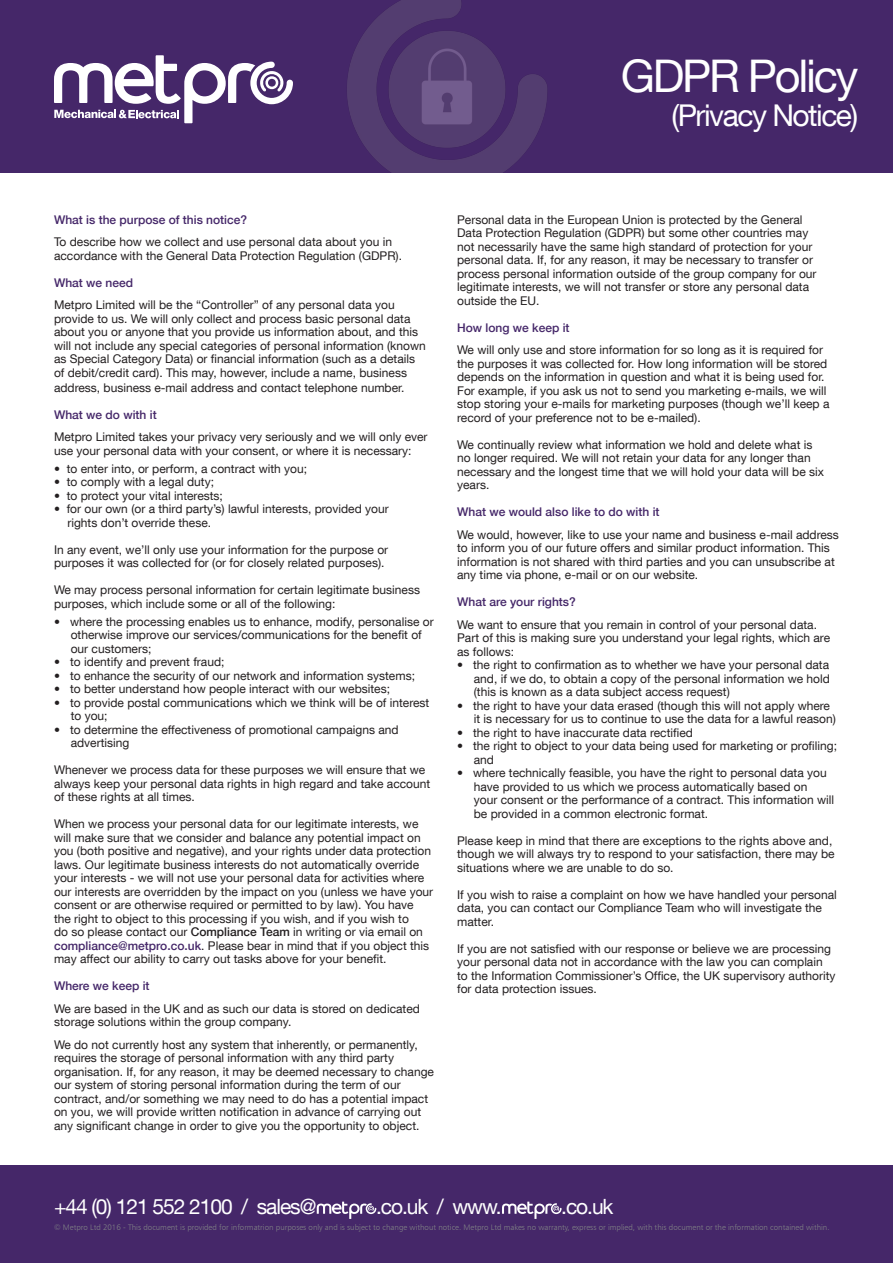
<style>
.page{position:relative;width:893px;height:1263px;background:#fff}
.page>*{position:absolute;margin:0;border:0;box-sizing:border-box;transform-origin:0 0}
.t1{font:45px "Helvetica Neue LT Com";letter-spacing:-.05em;color:#fff}
.t2{font:30px "Helvetica Neue LT Com";letter-spacing:-.05em;color:#fff}
.t3{font:21px "Helvetica Neue LT Com";letter-spacing:-.05em;color:#fff}
.t4{font:12px/13.5px "Helvetica Neue LT Com";color:#231f20}
.t5{font:500 12px "Helvetica Neue LT Com";color:#452769}
.t6{font:7.95px "Humanist 777 BT Light B";color:#808285}
.s1{font-weight:500}
.s2{font-weight:500;color:#452769}
</style>
<div class="page">
<div style="left:1px;top:0;width:892px;height:172px;background:#452769"></div>
<img style="left:343px;top:0;width:208px;height:173px">
<svg style="left:54px;top:55px;width:239px;height:68px"></svg>
<div style="left:0;top:1165px;width:893px;height:98px;background:#452769"></div>
<svg style="left:317px;top:1201px;width:59px;height:18px"></svg>
<svg style="left:502px;top:1201px;width:60px;height:18px"></svg>
<p class="t1" style="left:621px;top:48px;width:239px">GDPR Policy</p>
<p class="t2" style="left:671px;top:97px;width:188px">(Privacy Notice)</p>
<p class="t5" style="left:54px;top:212px;width:195px">What is the purpose of this notice?</p>
<p class="t4" style="left:54px;top:235px;width:350px">To describe how we collect and use personal data about you in accordance with the General Data Protection Regulation (GDPR).</p>
<p class="t5" style="left:54px;top:275px;width:81px">What we need</p>
<p class="t4" style="left:54px;top:298px;width:373px">Metpro Limited will be the “Controller” of any personal data you provide to us. We will only collect and process basic personal data about you or anyone that you provide us information about, and this will not include any special categories of personal information (known as Special Category Data) or financial information (such as a details of debit/credit card). This may, however, include a name, business</p>
<p class="t4" style="left:54px;top:380px;width:352px">address, business e-mail address and contact telephone number.</p>
<p class="t5" style="left:54px;top:407px;width:104px">What we do with it</p>
<p class="t4" style="left:54px;top:430px;width:375px">Metpro Limited takes your privacy very seriously and we will only ever use your personal data with your consent, or where it is necessary:</p>
<p class="t4" style="left:54px;top:461px;width:255px">• to enter into, or perform, a contract with you;</p>
<p class="t4" style="left:54px;top:475px;width:162px">• to comply with a legal duty;</p>
<p class="t4" style="left:54px;top:488px;width:170px">• to protect your vital interests;</p>
<p class="t4" style="left:54px;top:502px;width:336px">• for our own (or a third party’s) lawful interests, provided your</p>
<p class="t4" style="left:67px;top:515px;width:145px">rights don’t override these.</p>
<p class="t4" style="left:54px;top:542px;width:336px">In any event, we’ll only use your information for the purpose or purposes it was collected for (or for closely related purposes).</p>
<p class="t4" style="left:54px;top:583px;width:368px">We may process personal information for certain legitimate business purposes, which include some or all of the following:</p>
<p class="t4" style="left:54px;top:614px;width:381px">• where the processing enables us to enhance, modify, personalise or</p>
<p class="t4" style="left:71px;top:628px;width:353px">otherwise improve our services/communications for the benefit of</p>
<p class="t4" style="left:71px;top:641px;width:82px">our customers;</p>
<p class="t4" style="left:54px;top:655px;width:172px">• to identify and prevent fraud;</p>
<p class="t4" style="left:54px;top:668px;width:362px">• to enhance the security of our network and information systems;</p>
<p class="t4" style="left:54px;top:682px;width:338px">• to better understand how people interact with our websites;</p>
<p class="t4" style="left:54px;top:695px;width:377px">• to provide postal communications which we think will be of interest</p>
<p class="t4" style="left:71px;top:709px;width:38px">to you;</p>
<p class="t4" style="left:54px;top:722px;width:346px">• to determine the effectiveness of promotional campaigns and</p>
<p class="t4" style="left:71px;top:736px;width:60px">advertising</p>
<p class="t4" style="left:54px;top:763px;width:378px">Whenever we process data for these purposes we will ensure that we always keep your personal data rights in high regard and take account of these rights at all times.</p>
<p class="t4" style="left:54px;top:817px;width:381px">When we process your personal data for our legitimate interests, we will make sure that we consider and balance any potential impact on you (both positive and negative), and your rights under data protection laws. Our legitimate business interests do not automatically override your interests - we will not use your personal data for activities where our interests are overridden by the impact on you (unless we have your consent or are otherwise required or permitted to by law). You have the right to object to this processing if you wish, and if you wish to<br>do so please contact our <span class="s1">Compliance Team</span> in writing or via email on <span class="s2">compliance@metpro.co.uk</span>. Please bear in mind that if you object this may affect our ability to carry out tasks above for your benefit.</p>
<p class="t5" style="left:54px;top:979px;width:97px">Where we keep it</p>
<p class="t4" style="left:54px;top:1001px;width:367px">We are based in the UK and as such our data is stored on dedicated storage solutions within the group company.</p>
<p class="t4" style="left:54px;top:1037px;width:381px">We do not currently host any system that inherently, or permanently, requires the storage of personal information with any third party organisation. If, for any reason, it may be deemed necessary to change our system of storing personal information during the term of our contract, and/or something we may need to do has a potential impact on you, we will provide written notification in advance of carrying out any significant change in order to give you the opportunity to object.</p>
<p class="t4" style="left:457px;top:212px;width:361px">Personal data in the European Union is protected by the General Data Protection Regulation (GDPR) but some other countries may not necessarily have the same high standard of protection for your personal data. If, for any reason, it may be necessary to transfer or process personal information outside of the group company for our legitimate interests, we will not transfer or store any personal data outside the EU.</p>
<p class="t5" style="left:457px;top:320px;width:114px">How long we keep it</p>
<p class="t4" style="left:457px;top:343px;width:374px">We will only use and store information for so long as it is required for the purposes it was collected for. How long information will be stored depends on the information in question and what it is being used for.<br>For example, if you ask us not to send you marketing e-mails, we will stop storing your e-mails for marketing purposes (though we’ll keep a record of your preference not to be e-mailed).</p>
<p class="t4" style="left:457px;top:437px;width:368px">We continually review what information we hold and delete what is no longer required. We will not retain your data for any longer than necessary and the longest time that we will hold your data will be six years.</p>
<p class="t5" style="left:457px;top:505px;width:204px">What we would also like to do with it</p>
<p class="t4" style="left:457px;top:527px;width:383px">We would, however, like to use your name and business e-mail address to inform you of our future offers and similar product information. This information is not shared with third parties and you can unsubscribe at any time via phone, e-mail or on our website.</p>
<p class="t5" style="left:457px;top:595px;width:120px">What are your rights?</p>
<p class="t4" style="left:457px;top:617px;width:374px">We want to ensure that you remain in control of your personal data.<br>Part of this is making sure you understand your legal rights, which are as follows:</p>
<p class="t4" style="left:457px;top:658px;width:374px">• the right to confirmation as to whether we have your personal data</p>
<p class="t4" style="left:474px;top:671px;width:358px">and, if we do, to obtain a copy of the personal information we hold</p>
<p class="t4" style="left:474px;top:685px;width:258px">(this is known as a data subject access request)</p>
<p class="t4" style="left:457px;top:698px;width:374px">• the right to have your data erased (though this will not apply where</p>
<p class="t4" style="left:474px;top:712px;width:364px">it is necessary for us to continue to use the data for a lawful reason)</p>
<p class="t4" style="left:457px;top:725px;width:237px">• the right to have inaccurate data rectified</p>
<p class="t4" style="left:457px;top:739px;width:381px">• the right to object to your data being used for marketing or profiling;</p>
<p class="t4" style="left:474px;top:752px;width:22px">and</p>
<p class="t4" style="left:457px;top:766px;width:371px">• where technically feasible, you have the right to personal data you</p>
<p class="t4" style="left:474px;top:779px;width:335px">have provided to us which we process automatically based on</p>
<p class="t4" style="left:474px;top:793px;width:362px">your consent or the performance of a contract. This information will</p>
<p class="t4" style="left:474px;top:806px;width:236px">be provided in a common electronic format.</p>
<p class="t4" style="left:457px;top:833px;width:379px">Please keep in mind that there are exceptions to the rights above and, though we will always try to respond to your satisfaction, there may be situations where we are unable to do so.</p>
<p class="t4" style="left:457px;top:887px;width:381px">If you wish to raise a complaint on how we have handled your personal data, you can contact our Compliance Team who will investigate the matter.</p>
<p class="t4" style="left:457px;top:941px;width:380px">If you are not satisfied with our response or believe we are processing your personal data not in accordance with the law you can complain to the Information Commissioner’s Office, the UK supervisory authority for data protection issues.</p>
<p class="t3" style="left:54px;top:1193px;width:264px">+44 (0) 121 552 2100 / sales@</p>
<p class="t3" style="left:376px;top:1193px;width:127px">.co.uk / www.</p>
<p class="t3" style="left:561px;top:1193px;width:54px">.co.uk</p>
<p class="t6" style="left:54px;top:1222px;width:777px">© Metpro Ltd 2016 - This document is provided for informatrion purposes only and is subject to change without notice. Metpro Ltd makes no warranty, express or implied, with this document or the information contained within.</p>
</div>
